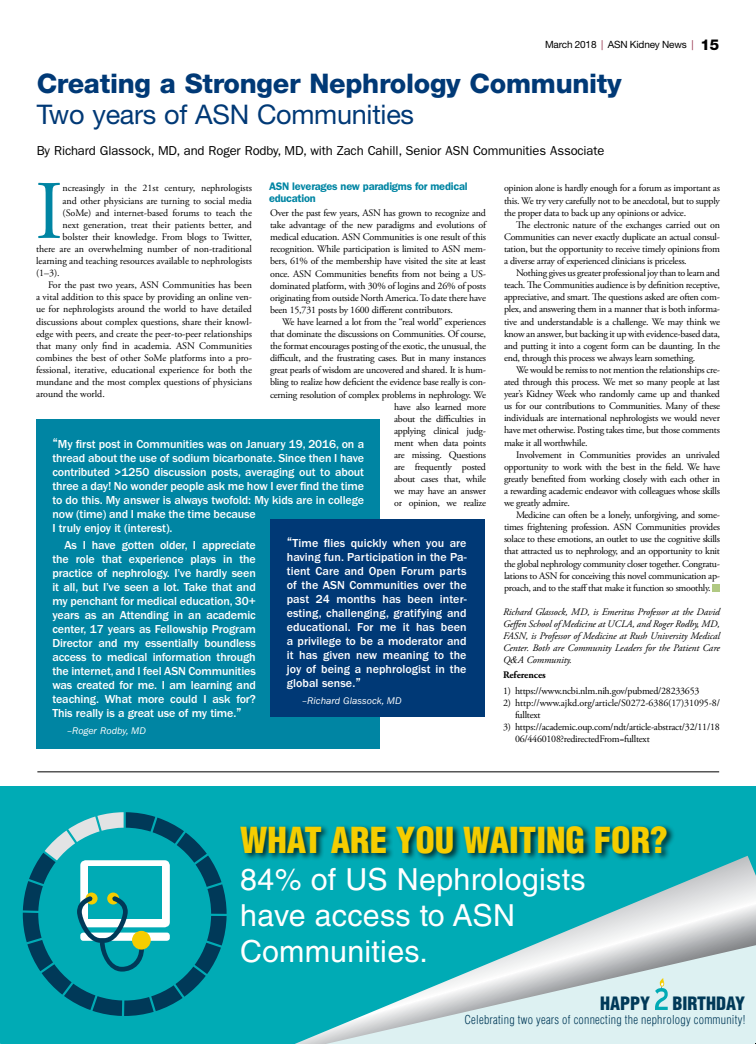
<style>
.page{position:relative;width:756px;height:1044px;background:#fff}
.page>*{position:absolute;margin:0;border:0;box-sizing:border-box;transform-origin:0 0}
.t1{font:83px "Adobe Garamond Pro";color:#0085a3}
.t2{font:900 condensed 35px "Helvetica LT Std";color:#f5cd00}
.t3{font:30.4px/36.4px "Helvetica LT Std";letter-spacing:.01em;color:#fff}
.t4{font:800 27px "Helvetica Neue LT Std";letter-spacing:-.01em;color:#003976}
.t5{font:27px "Helvetica Neue LT Std";letter-spacing:-.01em;color:#003976}
.t6{font:900 condensed 18px "Helvetica LT Std";color:#003958}
.t7{font:13px "ITC Franklin Gothic Std";letter-spacing:-.01em;color:#000}
.t8{font:500 12px/14px "ITC Franklin Gothic Std";letter-spacing:-.01em;color:#fff;text-align:justify}
.t9{font:300 condensed 12px "Helvetica LT Std";letter-spacing:.02em;color:#003958}
.t10{font:600 11px/12.3px "ITC Franklin Gothic Std";letter-spacing:-.02em;color:#0085a3}
.t11{font:10px/12.1px "Adobe Garamond Pro";letter-spacing:-.025em;color:#000;text-align:justify}
.t12{font:10px "Adobe Garamond Pro";letter-spacing:-.005em;color:#000}
.t13{font:italic 10px/12.1px "Adobe Garamond Pro";letter-spacing:-.005em;color:#000;text-align:justify}
.t14{font:italic 10px "ITC Franklin Gothic Std";letter-spacing:.005em;color:#fff}
.t15{font:10px "Helvetica Neue LT Std";letter-spacing:-.015em;color:#000}
.t16{font:700 10px "Adobe Garamond Pro";letter-spacing:-.005em;color:#000}
.s1{color:#922d47}
.s2{font-weight:800;font-size:15px}
.s3{font-size:15px}
.s4{font-family:"Times New Roman"}
</style>
<div class="page">
<div style="left:713px;top:584px;width:7px;height:8px;background:#b1c983"></div>
<div style="left:36px;top:419px;width:344px;height:330px;background:#0085a3"></div>
<div style="left:270px;top:519px;width:215px;height:198px;background:#003976"></div>
<hr style="left:37px;top:772px;width:682px;height:1px;background:#000">
<div style="left:0;top:787px;width:756px;height:257px;background:#00abb5"></div>
<div style="left:239px;top:823px;width:436px;height:39px;background:#000;opacity:.75"></div>
<svg style="left:23px;top:812px;width:204px;height:204px"></svg>
<svg style="left:295px;top:856px;width:461px;height:188px"></svg>
<p class="t15" style="left:545px;top:38px;width:176px">March 2018 <span class="s1">|</span> ASN Kidney News <span class="s1">|</span> <span class="s2">15</span></p>
<h3 class="t4" style="left:37px;top:68px;width:587px">Creating a Stronger Nephrology Community</h3>
<h3 class="t5" style="left:37px;top:98px;width:379px">Two years of ASN Communities</h3>
<h3 class="t7" style="left:37px;top:143px;width:569px">By Richard Glassock, MD, and Roger Rodby, MD, with Zach Cahill, Senior ASN Communities Associate</h3>
<p class="t10" style="left:269px;top:180px;width:200px">ASN leverages new paradigms for medical education</p>
<p class="t11" style="left:270px;top:207px;width:218px">Over the past few years, ASN has grown to recognize and take advantage of the new paradigms and evolutions of medical education. ASN Communities is one result of this recognition. While participation is limited to ASN mem&shy;bers, 61% of the membership have visited the site at least once. ASN Communities benefits from not being a US&shy;dominated platform, with 30% of logins and 26% of posts originating from outside North America. To date there have been 15,731 posts by 1600 different contributors.</p>
<p class="t11" style="left:270px;top:316px;width:218px;text-align:right">We have learned a lot from the “real world” experiences that dominate the discussions on Communities. Of course, the format encourages posting of the exotic, the unusual, the difficult, and the frustrating cases. But in many instances great pearls of wisdom are uncovered and shared. It is hum&shy;bling to realize how deficient the evidence base really is con&shy;cerning resolution of complex problems in nephrology. We have also learned more<br>about the difficulties in<br>applying clinical judg-<br>ment when data points<br>are missing. Questions<br>are frequently posted<br>about cases that, while<br>we may have an answer<br>or opinion, we realize</p>
<h1 class="t1" style="left:35px;top:162px;width:30px">I</h1>
<p class="t12" style="left:63px;top:182px;width:191px">ncreasingly in the 21st century, nephrologists</p>
<p class="t12" style="left:63px;top:194px;width:191px">and other physicians are turning to social media</p>
<p class="t12" style="left:63px;top:206px;width:191px">(SoMe) and internet-based forums to teach the</p>
<p class="t12" style="left:63px;top:219px;width:191px">next generation, treat their patients better, and</p>
<p class="t12" style="left:63px;top:231px;width:191px">bolster their knowledge. From blogs to Twitter,</p>
<p class="t12" style="left:36px;top:243px;width:218px">there are an overwhelming number of non-traditional</p>
<p class="t12" style="left:36px;top:255px;width:217px">learning and teaching resources available to nephrologists</p>
<p class="t11" style="left:36px;top:267px;width:25px">(1–3).</p>
<p class="t12" style="left:48px;top:279px;width:206px">For the past two years, ASN Communities has been</p>
<p class="t12" style="left:36px;top:291px;width:217px">a vital addition to this space by providing an online ven-</p>
<p class="t12" style="left:36px;top:303px;width:217px">ue for nephrologists around the world to have detailed</p>
<p class="t12" style="left:36px;top:315px;width:218px">discussions about complex questions, share their knowl-</p>
<p class="t12" style="left:36px;top:327px;width:217px">edge with peers, and create the peer-to-peer relationships</p>
<p class="t12" style="left:36px;top:340px;width:218px">that many only find in academia. ASN Communities</p>
<p class="t12" style="left:36px;top:352px;width:217px">combines the best of other SoMe platforms into a pro-</p>
<p class="t12" style="left:36px;top:364px;width:218px">fessional, iterative, educational experience for both the</p>
<p class="t12" style="left:36px;top:376px;width:217px">mundane and the most complex questions of physicians</p>
<p class="t12" style="left:36px;top:388px;width:70px">around the world.</p>
<p class="t8" style="left:52px;top:437px;width:313px;text-align:left"><span class="s3">“</span>My first post in Communities was on January 19, 2016, on a thread about the use of sodium bicarbonate. Since then I have contributed &gt;1250 discussion posts, averaging out to about three a day! No wonder people ask me how I ever find the time to do this. My answer is always twofold: My kids are in college now (time) and I make the time because<br>I truly enjoy it (interest).</p>
<p class="t8" style="left:52px;top:538px;width:205px;text-indent:12px">As I have gotten older, I appreciate the role that experience plays in the practice of nephrology. I’ve hardly seen it all, but I’ve seen a lot. Take that and my penchant for medical education, 30+ years as an Attending in an academic center, 17 years as Fellowship Program Director and my essentially boundless access to medical information through the internet, and I feel ASN Communities was created for me. I am learning and teaching. What more could I ask for?<br>This really is a great use of my time.<span class="s3">”</span></p>
<p class="t14" style="left:67px;top:725px;width:80px">–Roger Rodby, MD</p>
<p class="t8" style="left:287px;top:536px;width:181px"><span class="s3">“</span>Time flies quickly when you are having fun. Participation in the Pa&shy;tient Care and Open Forum parts of the ASN Communities over the past 24 months has been inter&shy;esting, challenging, gratifying and educational. For me it has been a privilege to be a moderator and it has given new meaning to the joy of being a nephrologist in the global sense.<span class="s3">”</span></p>
<p class="t14" style="left:302px;top:695px;width:101px">–Richard Glassock, MD</p>
<p class="t11" style="left:504px;top:183px;width:217px">opinion alone is hardly enough for a forum as important as this. We try very carefully not to be anecdotal, but to supply the proper data to back up any opinions or advice.</p>
<p class="t11" style="left:504px;top:219px;width:218px;text-indent:12px">The electronic nature of the exchanges carried out on Communities can never exactly duplicate an actual consul&shy;tation, but the opportunity to receive timely opinions from a diverse array of experienced clinicians is priceless.</p>
<p class="t11" style="left:504px;top:267px;width:218px;text-indent:12px">Nothing gives us greater professional joy than to learn and teach. The Communities audience is by definition receptive, appreciative, and smart. The questions asked are often com&shy;plex, and answering them in a manner that is both informa&shy;tive and understandable is a challenge. We may think we know an answer, but backing it up with evidence-based data, and putting it into a cogent form can be daunting. In the end, through this process we always learn something.</p>
<p class="t11" style="left:504px;top:364px;width:218px;text-indent:12px">We would be remiss to not mention the relationships cre&shy;ated through this process. We met so many people at last year’s Kidney Week who randomly came up and thanked us for our contributions to Communities. Many of these individuals are international nephrologists we would never have met otherwise. Posting takes time, but those comments make it all worthwhile.</p>
<p class="t11" style="left:504px;top:449px;width:217px;text-indent:12px">Involvement in Communities provides an unrivaled opportunity to work with the best in the field. We have greatly benefited from working closely with each other in a rewarding academic endeavor with colleagues whose skills we greatly admire.</p>
<p class="t11" style="left:504px;top:509px;width:218px;text-indent:12px">Medicine can often be a lonely, unforgiving, and some&shy;times frightening profession. ASN Communities provides solace to these emotions, an outlet to use the cognitive skills that attracted us to nephrology, and an opportunity to knit the global nephrology community closer together. Congratu&shy;lations to ASN for conceiving this novel communication ap&shy;proach, and to the staff that make it function so smoothly.</p>
<p class="t13" style="left:503px;top:606px;width:218px">Richard Glassock, MD, is Emeritus Professor at the David Geffen School of Medicine at UCLA, and Roger Rodby, MD, FASN, is Professor of Medicine at Rush University Medical Center. Both are Community Leaders for the Patient Care Q<span class="s4">&amp;</span>A Community.</p>
<p class="t16" style="left:503px;top:669px;width:44px">References</p>
<p class="t11" style="left:503px;top:685px;width:198px">1) https://www.ncbi.nlm.nih.gov/pubmed/28233653</p>
<p class="t11" style="left:515px;top:697px;width:207px;text-indent:-12px">2) http://www.ajkd.org/article/S0272-6386(17)31095-8/ fulltext</p>
<p class="t11" style="left:515px;top:721px;width:206px;text-indent:-12px">3) https://academic.oup.com/ndt/article-abstract/32/11/18<br>06/4460108?redirectedFrom=fulltext</p>
<h2 class="t2" style="left:240px;top:818px;width:429px">WHAT ARE YOU WAITING FOR?</h2>
<h3 class="t3" style="left:240px;top:861px;width:347px">84% of US Nephrologists have access to ASN<br>Communities.</h3>
<h3 class="t6" style="left:600px;top:992px;width:52px">HAPPY</h3>
<h3 class="t6" style="left:673px;top:992px;width:74px">BIRTHDAY</h3>
<p class="t9" style="left:464px;top:1013px;width:282px">Celebrating two years of connecting the nephrology community!</p>
</div>
